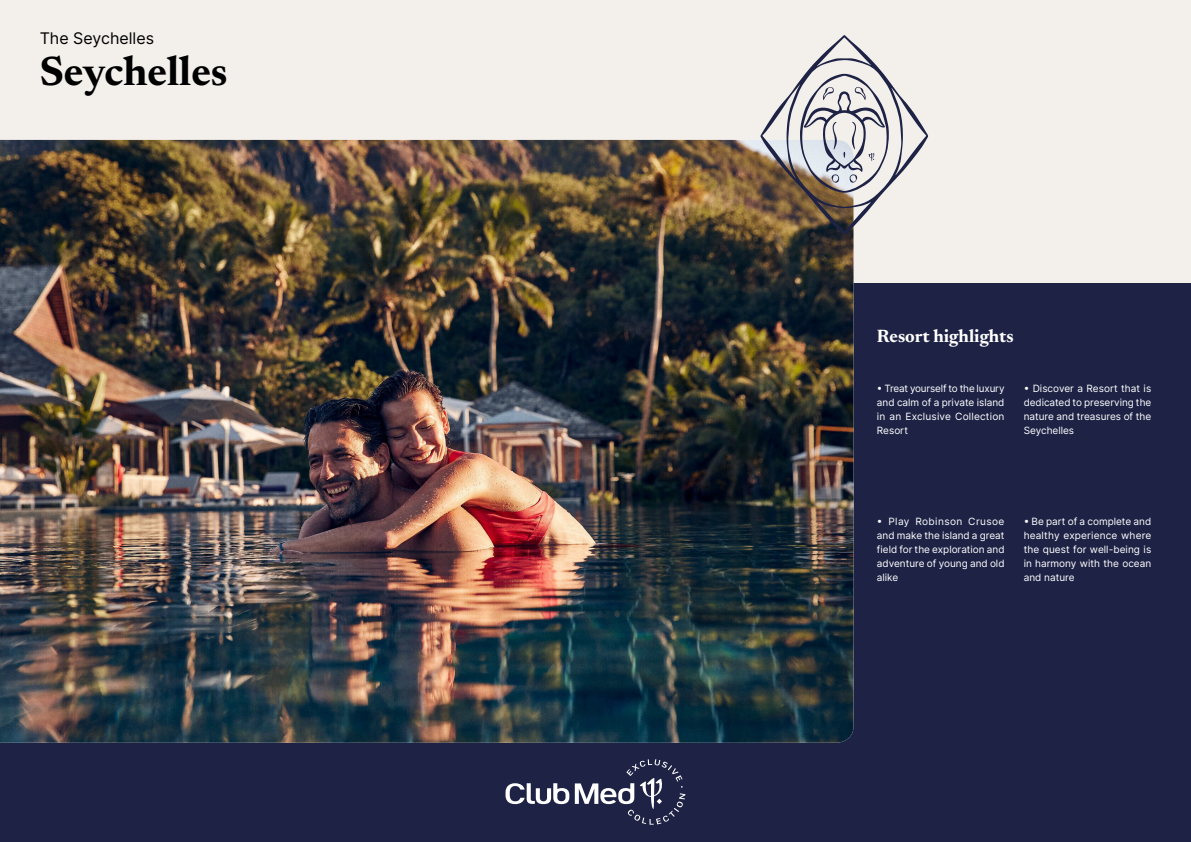
<style>
.page{position:relative;width:1191px;height:842px;background:#f3f0ec}
.page>*{position:absolute;margin:0;border:0;box-sizing:border-box;transform-origin:0 0}
.t1{font:700 41.5px "Newsreader 24 pt";color:#000}
.t2{font:700 18px "Newsreader 24 pt";color:#fff}
.t3{font:16px "Inter";color:#000}
.t4{font:10px/14px "Inter";color:#fff;text-align:justify}
</style>
<div class="page">
<div style="left:0;top:283px;width:1191px;height:559px;background:#1e2346"></div>
<img style="left:0;top:140px;width:853px;height:603px">
<svg style="left:760px;top:35px;width:168px;height:200px"></svg>
<svg style="left:505px;top:759px;width:180px;height:66px"></svg>
<h3 class="t3" style="left:40px;top:26px;width:116px">The Seychelles</h3>
<h1 class="t1" style="left:40px;top:41px;width:189px">Seychelles</h1>
<h2 class="t2" style="left:877px;top:323px;width:138px">Resort highlights</h2>
<p class="t4" style="left:877px;top:381px;width:129px">• Treat yourself to the luxury and calm of a private island in an Exclusive Collection Resort</p>
<p class="t4" style="left:1023px;top:381px;width:129px">• Discover a Resort that is dedicated to preserving the nature and treasures of the Seychelles</p>
<p class="t4" style="left:877px;top:514px;width:129px">• Play Robinson Crusoe and make the island a great field for the exploration and adventure of young and old alike</p>
<p class="t4" style="left:1023px;top:514px;width:129px">• Be part of a complete and healthy experience where the quest for well-being is in harmony with the ocean and nature</p>
</div>
